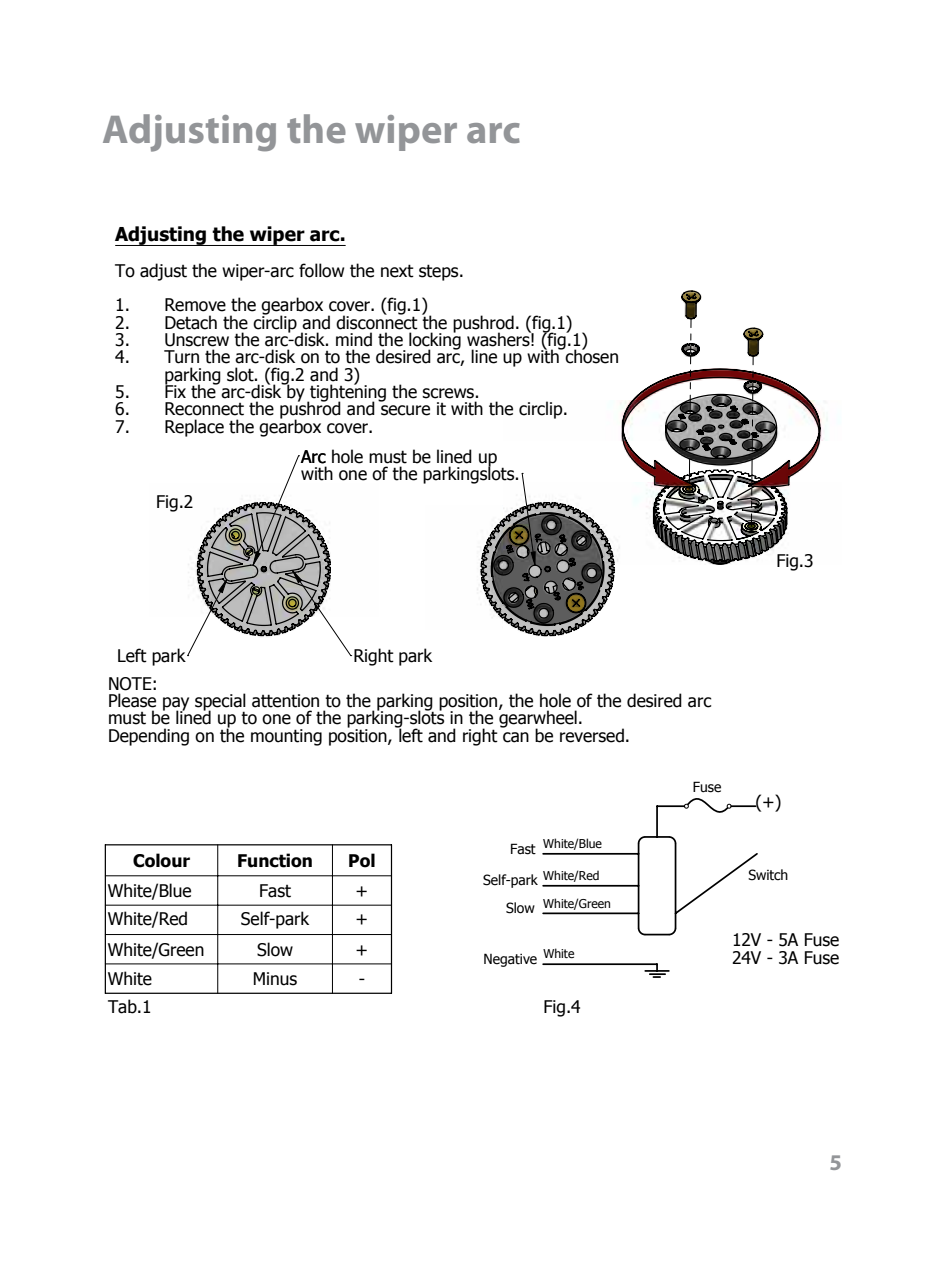
<style>
.page{position:relative;width:944px;height:1276px;background:#fff}
.page>*{position:absolute;margin:0;border:0;box-sizing:border-box;transform-origin:0 0}
.t1{font:700 40.5px "Myriad Pro";color:#939598}
.t2{font:700 22.5px "Myriad Pro";color:#939598}
.t3{font:700 19.12px "Tahoma";color:#000}
.t4{font:17.32px/17.3px "Tahoma";color:#000}
.t5{font:700 17.32px "Tahoma";color:#000}
.t6{font:13.95px/27.4px "Tahoma";color:#000;text-align:right}
.t7{font:12.15px "Tahoma";color:#000}
</style>
<div class="page">
<hr style="left:217px;top:845px;width:1px;height:148px;background:#000">
<hr style="left:332px;top:845px;width:1px;height:148px;background:#000">
<hr style="left:105px;top:875px;width:286px;height:1px;background:#000">
<hr style="left:105px;top:904px;width:286px;height:1px;background:#000">
<hr style="left:105px;top:934px;width:286px;height:1px;background:#000">
<hr style="left:105px;top:963px;width:286px;height:1px;background:#000">
<hr style="left:105px;top:845px;width:1px;height:148px;background:#000">
<hr style="left:105px;top:992px;width:286px;height:2px;background:#000">
<hr style="left:391px;top:845px;width:1px;height:148px;background:#000">
<hr style="left:105px;top:844px;width:286px;height:1px;background:#000">
<svg style="left:542px;top:798px;width:216px;height:180px"></svg>
<svg style="left:196px;top:501px;width:419px;height:136px"></svg>
<svg style="left:621px;top:290px;width:200px;height:275px"></svg>
<svg style="left:748px;top:352px;width:10px;height:99px"></svg>
<svg style="left:747px;top:459px;width:8px;height:69px"></svg>
<svg style="left:686px;top:315px;width:10px;height:99px"></svg>
<svg style="left:685px;top:459px;width:8px;height:32px"></svg>
<h1 class="t1" style="left:102px;top:103px;width:420px">Adjusting the wiper arc</h1>
<p class="t3" style="left:115px;top:221px;width:232px">Adjusting the wiper arc.</p>
<p class="t4" style="left:115px;top:261px;width:350px">To adjust the wiper-arc follow the next steps.</p>
<p class="t4" style="left:115px;top:295px;width:314px">1. Remove the gearbox cover. (fig.1)</p>
<p class="t4" style="left:115px;top:313px;width:459px">2. Detach the circlip and disconnect the pushrod. (fig.1)</p>
<p class="t4" style="left:115px;top:330px;width:474px">3. Unscrew the arc-disk. mind the locking washers! (fig.1)</p>
<p class="t4" style="left:164px;top:347px;width:456px;text-indent:-49px">4. Turn the arc-disk on to the desired arc, line up with chosen parking slot. (fig.2 and 3)</p>
<p class="t4" style="left:115px;top:382px;width:366px">5. Fix the arc-disk by tightening the screws.</p>
<p class="t4" style="left:115px;top:400px;width:454px">6. Reconnect the pushrod and secure it with the circlip.</p>
<p class="t4" style="left:115px;top:417px;width:260px">7. Replace the gearbox cover.</p>
<p class="t4" style="left:156px;top:492px;width:39px">Fig.2</p>
<p class="t4" style="left:301px;top:447px;width:220px">Arc hole must be lined up with one of the parkingslots.</p>
<p class="t4" style="left:776px;top:551px;width:39px">Fig.3</p>
<p class="t4" style="left:117px;top:646px;width:70px">Left park</p>
<p class="t4" style="left:353px;top:646px;width:80px">Right park</p>
<p class="t4" style="left:108px;top:674px;width:605px">NOTE:<br>Please pay special attention to the parking position, the hole of the desired arc must be lined up to one of the parking-slots in the gearwheel.<br>Depending on the mounting position, left and right can be reversed.</p>
<p class="t5" style="left:133px;top:848px;width:58px">Colour</p>
<p class="t5" style="left:237px;top:848px;width:77px">Function</p>
<p class="t5" style="left:348px;top:848px;width:29px">Pol</p>
<p class="t4" style="left:108px;top:881px;width:85px">White/Blue</p>
<p class="t4" style="left:259px;top:881px;width:33px">Fast</p>
<p class="t4" style="left:356px;top:881px;width:14px">+</p>
<p class="t4" style="left:108px;top:909px;width:82px">White/Red</p>
<p class="t4" style="left:241px;top:909px;width:70px">Self-park</p>
<p class="t4" style="left:356px;top:909px;width:14px">+</p>
<p class="t4" style="left:108px;top:940px;width:98px">White/Green</p>
<p class="t4" style="left:257px;top:940px;width:37px">Slow</p>
<p class="t4" style="left:356px;top:940px;width:14px">+</p>
<p class="t4" style="left:108px;top:969px;width:46px">White</p>
<p class="t4" style="left:253px;top:969px;width:46px">Minus</p>
<p class="t4" style="left:359px;top:969px;width:8px">-</p>
<p class="t7" style="left:543px;top:835px;width:60px">White/Blue</p>
<p class="t7" style="left:543px;top:867px;width:58px">White/Red</p>
<p class="t7" style="left:543px;top:895px;width:69px">White/Green</p>
<p class="t7" style="left:543px;top:945px;width:32px">White</p>
<p class="t6" style="left:510px;top:835px;width:27px">Fast</p>
<p class="t6" style="left:483px;top:866px;width:56px">Self-park<br>Slow</p>
<p class="t6" style="left:484px;top:944px;width:55px">Negative</p>
<p class="t4" style="left:108px;top:997px;width:45px">Tab.1</p>
<p class="t4" style="left:543px;top:997px;width:39px">Fig.4</p>
<p class="t6" style="left:693px;top:772px;width:30px">Fuse</p>
<p class="t4" style="left:755px;top:792px;width:27px">(+)</p>
<p class="t6" style="left:748px;top:860px;width:41px">Switch</p>
<p class="t4" style="left:732px;top:930px;width:109px">12V - 5A Fuse<br>24V - 3A Fuse</p>
<p class="t2" style="left:829px;top:1147px;width:14px">5</p>
</div>
